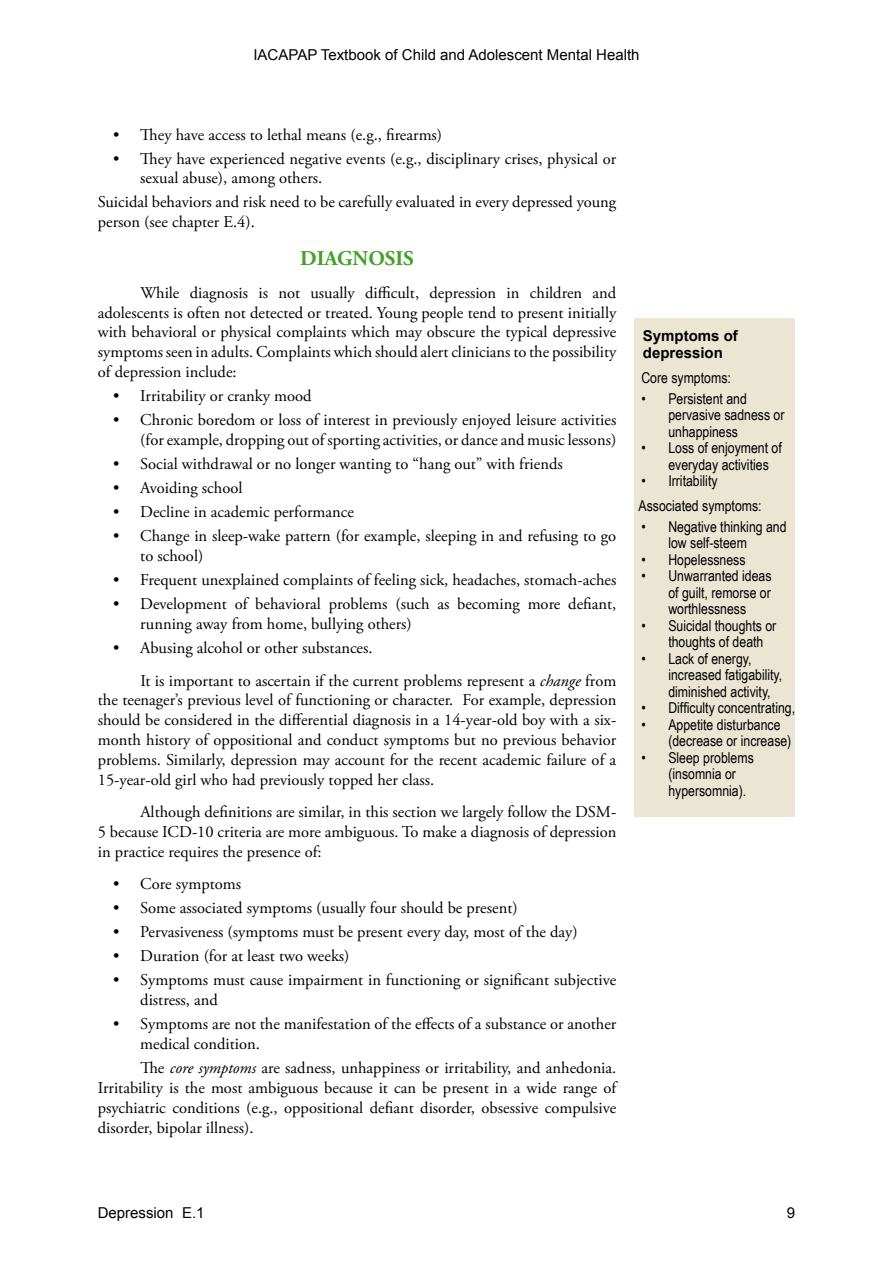
<style>
.page{position:relative;width:893px;height:1263px;background:#fff}
.page>*{position:absolute;margin:0;border:0;box-sizing:border-box;transform-origin:0 0}
.t1{font:700 21px "Adobe Garamond Pro";color:#44a12a}
.t2{font:16.5px/19.8px "Adobe Garamond Pro";color:#000}
.Body_Text{font:15px/16.5px "Arial Narrow";color:#000}
.t3{font:15px "Arial";color:#000}
.Body_Text-2{font:700 15px/16.5px "Arial";color:#000}
.s1{font-style:italic}
</style>
<div class="page">
<div style="left:634px;top:318px;width:161px;height:499px;background:#ebe5d3"></div>
<p class="t3" style="left:253px;top:45px;width:388px">IACAPAP Textbook of Child and Adolescent Mental Health</p>
<p class="t2" style="left:113px;top:125px;width:330px">• They have access to lethal means (e.g., firearms)</p>
<p class="t2" style="left:140px;top:149px;width:477px;text-indent:-27px">• They have experienced negative events (e.g., disciplinary crises, physical or sexual abuse), among others.</p>
<p class="t2" style="left:98px;top:193px;width:520px">Suicidal behaviors and risk need to be carefully evaluated in every depressed young person (see chapter E.4).</p>
<p class="t1" style="left:300px;top:246px;width:115px">DIAGNOSIS</p>
<p class="t2" style="left:98px;top:283px;width:520px;text-align:justify;text-indent:43px">While diagnosis is not usually difficult, depression in children and adolescents is often not detected or treated. Young people tend to present initially with behavioral or physical complaints which may obscure the typical depressive symptoms seen in adults. Complaints which should alert clinicians to the possibility of depression include:</p>
<p class="t2" style="left:113px;top:387px;width:200px">• Irritability or cranky mood</p>
<p class="t2" style="left:113px;top:411px;width:504px;text-align:right">• Chronic boredom or loss of interest in previously enjoyed leisure activities (for example, dropping out of sporting activities, or dance and music lessons)</p>
<p class="t2" style="left:113px;top:454px;width:451px">• Social withdrawal or no longer wanting to “hang out” with friends</p>
<p class="t2" style="left:113px;top:478px;width:131px">• Avoiding school</p>
<p class="t2" style="left:113px;top:503px;width:242px">• Decline in academic performance</p>
<p class="t2" style="left:140px;top:527px;width:477px;text-indent:-27px">• Change in sleep-wake pattern (for example, sleeping in and refusing to go to school)</p>
<p class="t2" style="left:113px;top:570px;width:504px">• Frequent unexplained complaints of feeling sick, headaches, stomach-aches</p>
<p class="t2" style="left:140px;top:594px;width:478px;text-indent:-27px">• Development of behavioral problems (such as becoming more defiant, running away from home, bullying others)</p>
<p class="t2" style="left:113px;top:638px;width:261px">• Abusing alcohol or other substances.</p>
<p class="t2" style="left:98px;top:671px;width:520px;text-align:justify;text-indent:43px">It is important to ascertain if the current problems represent a <span class="s1">change</span> from the teenager’s previous level of functioning or character. For example, depression should be considered in the differential diagnosis in a 14-year-old boy with a six&shy;month history of oppositional and conduct symptoms but no previous behavior problems. Similarly, depression may account for the recent academic failure of a 15-year-old girl who had previously topped her class.</p>
<p class="t2" style="left:98px;top:802px;width:520px;text-align:justify;text-indent:43px">Although definitions are similar, in this section we largely follow the DSM-5 because ICD-10 criteria are more ambiguous. To make a diagnosis of depression in practice requires the presence of:</p>
<p class="t2" style="left:113px;top:875px;width:129px">• Core symptoms</p>
<p class="t2" style="left:113px;top:899px;width:406px">• Some associated symptoms (usually four should be present)</p>
<p class="t2" style="left:113px;top:923px;width:466px">• Pervasiveness (symptoms must be present every day, most of the day)</p>
<p class="t2" style="left:113px;top:947px;width:238px">• Duration (for at least two weeks)</p>
<p class="t2" style="left:140px;top:971px;width:477px;text-indent:-27px">• Symptoms must cause impairment in functioning or significant subjective distress, and</p>
<p class="t2" style="left:140px;top:1015px;width:478px;text-indent:-27px">• Symptoms are not the manifestation of the effects of a substance or another medical condition.</p>
<p class="t2" style="left:98px;top:1058px;width:520px;text-align:justify;text-indent:43px">The <span class="s1">core symptoms</span> are sadness, unhappiness or irritability, and anhedonia.<br>Irritability is the most ambiguous because it can be present in a wide range of psychiatric conditions (e.g., oppositional defiant disorder, obsessive compulsive disorder, bipolar illness).</p>
<p class="Body_Text-2" style="left:643px;top:328px;width:97px">Symptoms of depression</p>
<p class="Body_Text" style="left:641px;top:369px;width:91px">Core symptoms:</p>
<p class="Body_Text" style="left:668px;top:389px;width:118px;text-indent:-27px">• Persistent and pervasive sadness or unhappiness</p>
<p class="Body_Text" style="left:668px;top:439px;width:115px;text-indent:-27px">• Loss of enjoyment of everyday activities</p>
<p class="Body_Text" style="left:641px;top:472px;width:78px">• Irritability</p>
<p class="Body_Text" style="left:639px;top:497px;width:125px">Associated symptoms:</p>
<p class="Body_Text" style="left:668px;top:518px;width:120px;text-indent:-27px">• Negative thinking and low self-steem</p>
<p class="Body_Text" style="left:641px;top:551px;width:106px">• Hopelessness</p>
<p class="Body_Text" style="left:668px;top:567px;width:105px;text-align:justify;text-indent:-27px">• Unwarranted ideas of guilt, remorse or worthlessness</p>
<p class="Body_Text" style="left:668px;top:617px;width:110px;text-indent:-27px">• Suicidal thoughts or thoughts of death</p>
<p class="Body_Text" style="left:668px;top:650px;width:115px;text-indent:-27px">• Lack of energy, increased fatigability, diminished activity,</p>
<p class="Body_Text" style="left:641px;top:699px;width:155px">• Difficulty concentrating,</p>
<p class="Body_Text" style="left:668px;top:716px;width:125px;text-indent:-27px">• Appetite disturbance (decrease or increase)</p>
<p class="Body_Text" style="left:668px;top:749px;width:87px;text-indent:-27px">• Sleep problems (insomnia or hypersomnia).</p>
<p class="t3" style="left:98px;top:1203px;width:108px">Depression E.1</p>
<p class="t3" style="left:787px;top:1203px;width:10px">9</p>
</div>
